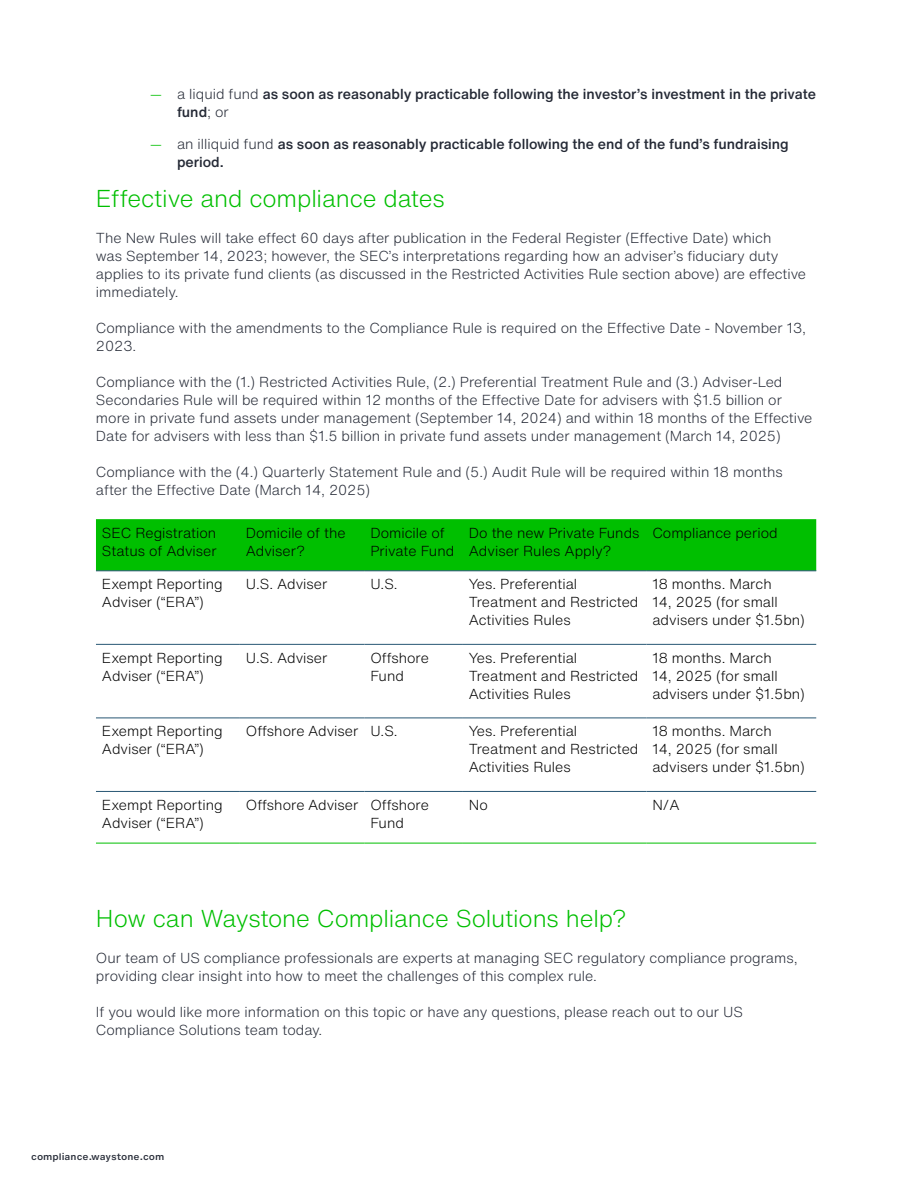
<style>
.page{position:relative;width:918px;height:1188px;background:#fff}
.page>*{position:absolute;margin:0;border:0;box-sizing:border-box;transform-origin:0 0}
.t1{font:300 24px "Helvetica Now Text";letter-spacing:-.005em;color:#00bf00}
.t2{font:300 14.25px/18px "Helvetica Now Text";color:#252a36}
.t3{font:300 14.25px/18px "Helvetica Now Text";color:#000}
.t4{font:500 14.25px/18px "Helvetica Now Text";color:#252a36}
.t5{font:500 9px "Helvetica Now Micro";color:#252a36}
.s1{font-weight:300;color:#00bf00}
.s2{font-weight:300}
</style>
<div class="page">
<div style="left:96px;top:519px;width:720px;height:52px;background:#00bf00"></div>
<hr style="left:96px;top:571px;width:144px;height:1px;background:#275673">
<hr style="left:240px;top:571px;width:124px;height:1px;background:#275673">
<hr style="left:364px;top:571px;width:99px;height:1px;background:#275673">
<hr style="left:463px;top:571px;width:183px;height:1px;background:#275673">
<hr style="left:646px;top:571px;width:170px;height:1px;background:#275673">
<hr style="left:96px;top:644px;width:144px;height:1px;background:#275673">
<hr style="left:240px;top:644px;width:124px;height:1px;background:#275673">
<hr style="left:364px;top:644px;width:99px;height:1px;background:#275673">
<hr style="left:463px;top:644px;width:183px;height:1px;background:#275673">
<hr style="left:646px;top:644px;width:170px;height:1px;background:#275673">
<hr style="left:96px;top:718px;width:144px;height:1px;background:#275673">
<hr style="left:240px;top:718px;width:124px;height:1px;background:#275673">
<hr style="left:364px;top:718px;width:99px;height:1px;background:#275673">
<hr style="left:463px;top:718px;width:183px;height:1px;background:#275673">
<hr style="left:646px;top:718px;width:170px;height:1px;background:#275673">
<hr style="left:96px;top:791px;width:144px;height:1px;background:#275673">
<hr style="left:240px;top:791px;width:124px;height:1px;background:#275673">
<hr style="left:364px;top:791px;width:99px;height:1px;background:#275673">
<hr style="left:463px;top:791px;width:183px;height:1px;background:#275673">
<hr style="left:646px;top:791px;width:170px;height:1px;background:#275673">
<hr style="left:96px;top:843px;width:144px;height:1px;background:#00bf00">
<hr style="left:240px;top:843px;width:124px;height:1px;background:#00bf00">
<hr style="left:364px;top:843px;width:99px;height:1px;background:#00bf00">
<hr style="left:463px;top:843px;width:183px;height:1px;background:#00bf00">
<hr style="left:646px;top:843px;width:170px;height:1px;background:#00bf00">
<p class="t4" style="left:177px;top:85px;width:640px;text-indent:-27px"><span class="s1">—</span> <span class="s2">a liquid fund</span> as soon as reasonably practicable following the investor’s investment in the private fund<span class="s2">; or</span></p>
<p class="t4" style="left:177px;top:134px;width:613px;text-indent:-27px"><span class="s1">—</span> <span class="s2">an illiquid fund</span> as soon as reasonably practicable following the end of the fund’s fundraising period.</p>
<h1 class="t1" style="left:96px;top:182px;width:350px">Effective and compliance dates</h1>
<p class="t2" style="left:96px;top:229px;width:711px">The New Rules will take effect 60 days after publication in the Federal Register (Effective Date) which<br>was September 14, 2023; however, the SEC’s interpretations regarding how an adviser’s fiduciary duty applies to its private fund clients (as discussed in the Restricted Activities Rule section above) are effective immediately.</p>
<p class="t2" style="left:96px;top:319px;width:711px">Compliance with the amendments to the Compliance Rule is required on the Effective Date - November 13,<br>2023.</p>
<p class="t2" style="left:96px;top:373px;width:718px">Compliance with the (1.) Restricted Activities Rule, (2.) Preferential Treatment Rule and (3.) Adviser-Led Secondaries Rule will be required within 12 months of the Effective Date for advisers with $1.5 billion or more in private fund assets under management (September 14, 2024) and within 18 months of the Effective Date for advisers with less than $1.5 billion in private fund assets under management (March 14, 2025)</p>
<p class="t2" style="left:96px;top:463px;width:688px">Compliance with the (4.) Quarterly Statement Rule and (5.) Audit Rule will be required within 18 months after the Effective Date (March 14, 2025)</p>
<p class="t3" style="left:102px;top:523px;width:116px">SEC Registration<br>Status of Adviser</p>
<p class="t3" style="left:246px;top:523px;width:101px">Domicile of the<br>Adviser?</p>
<p class="t3" style="left:370px;top:523px;width:85px">Domicile of<br>Private Fund</p>
<p class="t3" style="left:469px;top:523px;width:172px">Do the new Private Funds<br>Adviser Rules Apply?</p>
<p class="t3" style="left:652px;top:523px;width:127px">Compliance period</p>
<p class="t3" style="left:102px;top:575px;width:122px">Exempt Reporting<br>Adviser (“ERA”)</p>
<p class="t3" style="left:246px;top:575px;width:83px">U.S. Adviser</p>
<p class="t3" style="left:370px;top:575px;width:29px">U.S.</p>
<p class="t3" style="left:469px;top:575px;width:171px">Yes. Preferential<br>Treatment and Restricted<br>Activities Rules</p>
<p class="t3" style="left:652px;top:575px;width:154px">18 months. March<br>14, 2025 (for small advisers under $1.5bn)</p>
<p class="t3" style="left:102px;top:649px;width:122px">Exempt Reporting<br>Adviser (“ERA”)</p>
<p class="t3" style="left:246px;top:649px;width:83px">U.S. Adviser</p>
<p class="t3" style="left:370px;top:649px;width:60px">Offshore<br>Fund</p>
<p class="t3" style="left:469px;top:649px;width:171px">Yes. Preferential<br>Treatment and Restricted<br>Activities Rules</p>
<p class="t3" style="left:652px;top:649px;width:154px">18 months. March<br>14, 2025 (for small advisers under $1.5bn)</p>
<p class="t3" style="left:102px;top:722px;width:122px">Exempt Reporting<br>Adviser (“ERA”)</p>
<p class="t3" style="left:246px;top:722px;width:153px">Offshore Adviser U.S.</p>
<p class="t3" style="left:469px;top:722px;width:171px">Yes. Preferential<br>Treatment and Restricted<br>Activities Rules</p>
<p class="t3" style="left:652px;top:722px;width:154px">18 months. March<br>14, 2025 (for small advisers under $1.5bn)</p>
<p class="t3" style="left:102px;top:796px;width:122px">Exempt Reporting<br>Adviser (“ERA”)</p>
<p class="t3" style="left:370px;top:796px;width:60px;text-indent:-124px">Offshore Adviser Offshore<br>Fund</p>
<p class="t3" style="left:469px;top:796px;width:20px">No</p>
<p class="t3" style="left:652px;top:796px;width:29px">N/A</p>
<h1 class="t1" style="left:96px;top:903px;width:532px">How can Waystone Compliance Solutions help?</h1>
<p class="t2" style="left:96px;top:949px;width:703px">Our team of US compliance professionals are experts at managing SEC regulatory compliance programs, providing clear insight into how to meet the challenges of this complex rule.</p>
<p class="t2" style="left:96px;top:1003px;width:648px">If you would like more information on this topic or have any questions, please reach out to our US<br>Compliance Solutions team today.</p>
<p class="t5" style="left:31px;top:1149px;width:135px">compliance.waystone.com</p>
</div>
